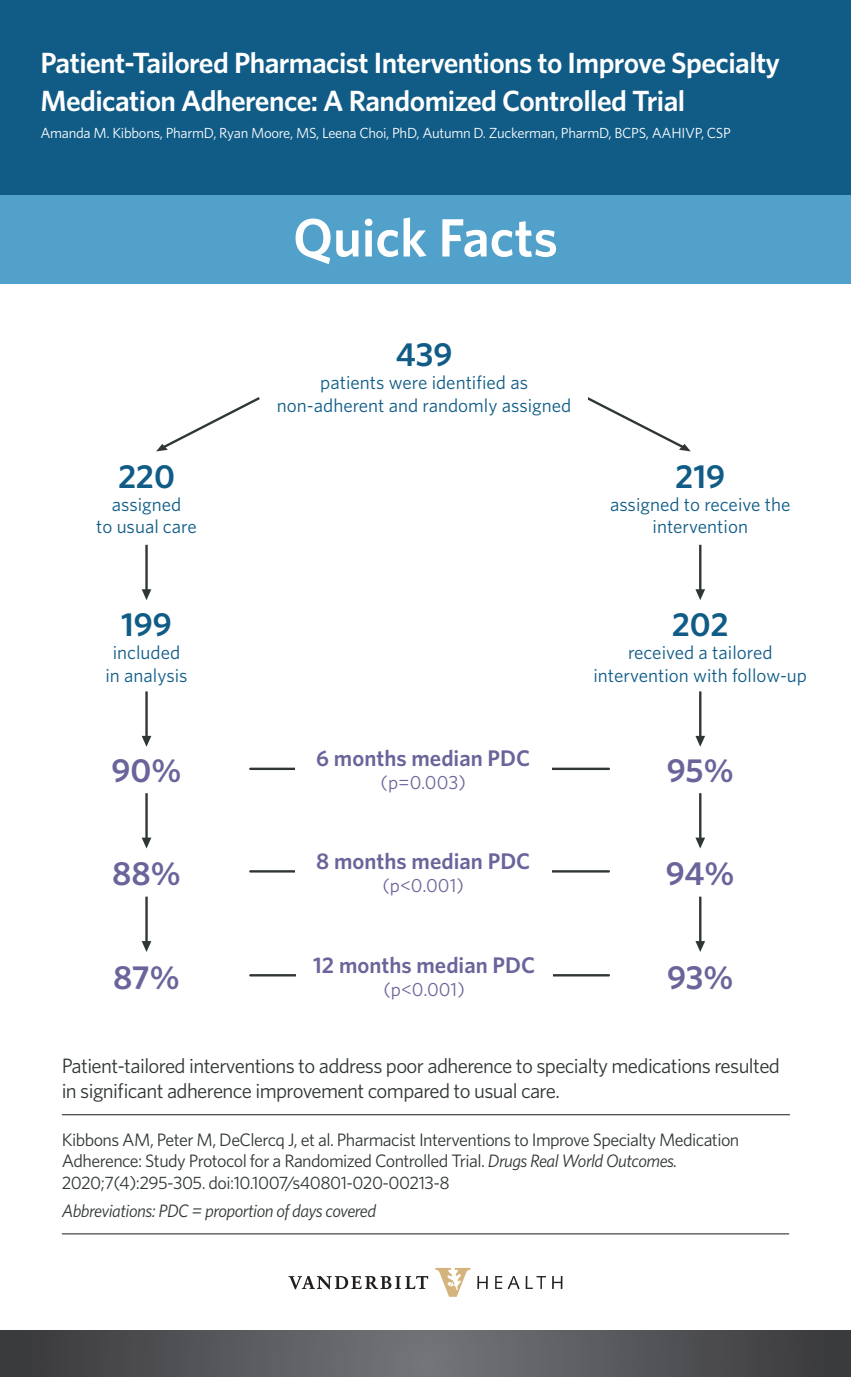
<style>
.page{position:relative;width:851px;height:1377px;background:#fff}
.page>*{position:absolute;margin:0;border:0;box-sizing:border-box;transform-origin:0 0}
.t1{font:600 54px "Whitney";color:#fff}
.t2{font:600 33.3px "Whitney";letter-spacing:-.01em;color:#69659b}
.t3{font:600 33.3px "Whitney";color:#105c87}
.t4{font:600 29.25px/37.8px "Whitney";letter-spacing:-.02em;color:#fff}
.t5{font:600 22.72px "Whitney";color:#69659b}
.t6{font:20.7px/25px "Whitney";letter-spacing:-.03em;color:#303636}
.t7{font:19.12px/22.9px "Whitney";color:#105c87;text-align:center}
.t8{font:19.12px "Whitney";color:#69659b}
.t9{font:18px/21.6px "Whitney";letter-spacing:-.03em;color:#303636}
.t10{font:italic 18px "Whitney";letter-spacing:-.03em;color:#303636}
.t11{font:14.62px "Whitney";letter-spacing:-.02em;color:#fff}
.s1{font-style:italic}
</style>
<div class="page">
<div style="left:0;top:0;width:850px;height:195px;background:#105c87"></div>
<svg style="left:0;top:1330px;width:850px;height:47px;background:#555659"></svg>
<div style="left:0;top:195px;width:850px;height:89px;background:#52a1ca"></div>
<hr style="left:62px;top:1233px;width:726px;height:1px;background:#303636">
<hr style="left:62px;top:1114px;width:727px;height:1px;background:#303636">
<svg style="left:288px;top:1276px;width:140px;height:13px"></svg>
<svg style="left:435px;top:1268px;width:35px;height:29px"></svg>
<svg style="left:477px;top:1276px;width:10px;height:13px"></svg>
<svg style="left:552px;top:1276px;width:10px;height:13px"></svg>
<svg style="left:495px;top:1276px;width:24px;height:13px"></svg>
<svg style="left:525px;top:1276px;width:21px;height:13px"></svg>
<hr style="left:145px;top:545px;width:3px;height:48px;background:#303636">
<svg style="left:142px;top:589px;width:9px;height:11px"></svg>
<svg style="left:156px;top:397px;width:104px;height:54px"></svg>
<hr style="left:699px;top:545px;width:2px;height:48px;background:#303636">
<svg style="left:695px;top:589px;width:10px;height:11px"></svg>
<hr style="left:145px;top:691px;width:3px;height:48px;background:#303636">
<svg style="left:142px;top:736px;width:9px;height:11px"></svg>
<hr style="left:699px;top:691px;width:2px;height:48px;background:#303636">
<svg style="left:695px;top:736px;width:10px;height:11px"></svg>
<hr style="left:145px;top:793px;width:3px;height:48px;background:#303636">
<svg style="left:142px;top:838px;width:9px;height:11px"></svg>
<hr style="left:699px;top:793px;width:2px;height:48px;background:#303636">
<svg style="left:695px;top:838px;width:10px;height:11px"></svg>
<hr style="left:145px;top:897px;width:3px;height:47px;background:#303636">
<svg style="left:142px;top:941px;width:9px;height:11px"></svg>
<hr style="left:699px;top:897px;width:2px;height:47px;background:#303636">
<svg style="left:695px;top:941px;width:10px;height:11px"></svg>
<hr style="left:250px;top:768px;width:359px;height:2px;background:#303636">
<div style="left:295px;top:747px;width:256px;height:44px;background:#fff"></div>
<hr style="left:250px;top:870px;width:359px;height:3px;background:#303636">
<div style="left:295px;top:851px;width:256px;height:41px;background:#fff"></div>
<hr style="left:250px;top:974px;width:359px;height:3px;background:#303636">
<div style="left:296px;top:955px;width:256px;height:41px;background:#fff"></div>
<svg style="left:588px;top:397px;width:102px;height:54px"></svg>
<h3 class="t4" style="left:40px;top:43px;width:741px">Patient-Tailored Pharmacist Interventions to Improve Specialty<br>Medication Adherence: A Randomized Controlled Trial</h3>
<p class="t11" style="left:40px;top:124px;width:692px">Amanda M. Kibbons, PharmD, Ryan Moore, MS, Leena Choi, PhD, Autumn D. Zuckerman, PharmD, BCPS, AAHIVP, CSP</p>
<h1 class="t1" style="left:293px;top:205px;width:266px">Quick Facts</h1>
<h2 class="t3" style="left:396px;top:334px;width:58px">439</h2>
<p class="t7" style="left:277px;top:371px;width:296px">patients were identified as non-adherent and randomly assigned</p>
<h2 class="t3" style="left:118px;top:456px;width:58px">220</h2>
<p class="t7" style="left:96px;top:492px;width:102px">assigned<br>to usual care</p>
<h2 class="t3" style="left:675px;top:456px;width:51px">219</h2>
<p class="t7" style="left:610px;top:492px;width:182px">assigned to receive the intervention</p>
<h2 class="t3" style="left:121px;top:604px;width:52px">199</h2>
<p class="t7" style="left:105px;top:641px;width:84px">included in analysis</p>
<h2 class="t3" style="left:671px;top:604px;width:58px">202</h2>
<p class="t7" style="left:593px;top:641px;width:215px">received a tailored intervention with follow-up</p>
<h2 class="t2" style="left:111px;top:750px;width:71px">90%</h2>
<p class="t5" style="left:316px;top:745px;width:215px">6 months median PDC</p>
<p class="t8" style="left:380px;top:771px;width:87px">(p=0.003)</p>
<h2 class="t2" style="left:667px;top:750px;width:68px">95%</h2>
<h2 class="t2" style="left:112px;top:853px;width:70px">88%</h2>
<p class="t5" style="left:316px;top:847px;width:216px">8 months median PDC</p>
<p class="t8" style="left:382px;top:874px;width:83px">(p&lt;0.001)</p>
<h2 class="t2" style="left:666px;top:853px;width:70px">94%</h2>
<h2 class="t2" style="left:113px;top:957px;width:68px">87%</h2>
<p class="t5" style="left:313px;top:951px;width:223px">12 months median PDC</p>
<p class="t8" style="left:383px;top:977px;width:83px">(p&lt;0.001)</p>
<h2 class="t2" style="left:667px;top:957px;width:68px">93%</h2>
<p class="t6" style="left:62px;top:1053px;width:719px">Patient-tailored interventions to address poor adherence to specialty medications resulted in significant adherence improvement compared to usual care.</p>
<p class="t9" style="left:62px;top:1129px;width:679px">Kibbons AM, Peter M, DeClercq J, et al. Pharmacist Interventions to Improve Specialty Medication<br>Adherence: Study Protocol for a Randomized Controlled Trial. <span class="s1">Drugs Real World Outcomes.<br></span>2020;7(4):295-305. doi:10.1007/s40801-020-00213-8</p>
<p class="t10" style="left:62px;top:1200px;width:316px">Abbreviations: PDC = proportion of days covered</p>
</div>
